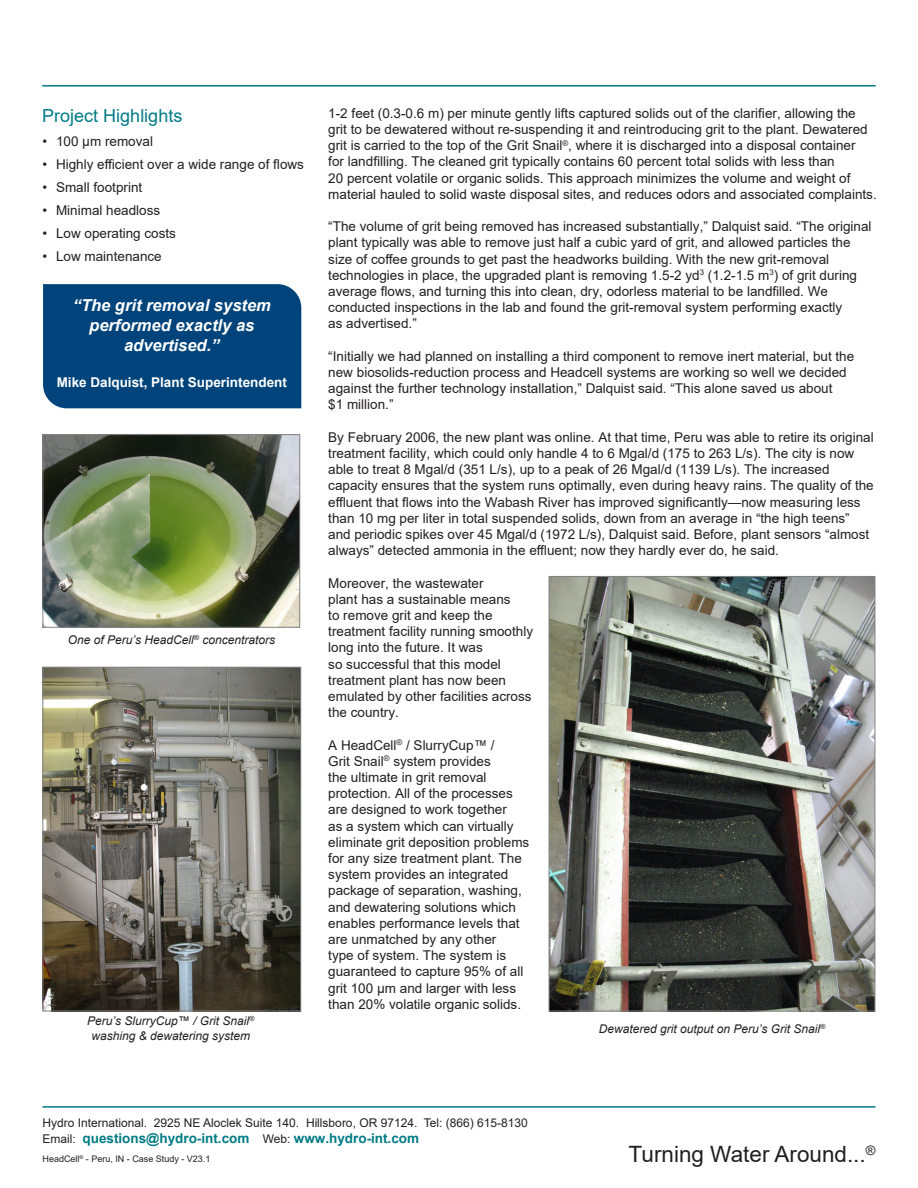
<style>
.page{position:relative;width:918px;height:1188px;background:#fff}
.page>*{position:absolute;margin:0;border:0;box-sizing:border-box;transform-origin:0 0}
.t1{font:22.5px "Arial";color:#231f20}
.L2_Title{font:18px "Arial";color:#007b85}
.t2{font:italic 700 16.5px/19.8px "Arial";color:#fff;text-align:center}
.Gray_Body_Text{font:13.5px/16.2px "Arial";color:#231f20}
.t3{font:700 13.5px "Arial";color:#007b85}
.t4{font:700 13.5px "Arial";color:#fff}
.WW_caption_text{font:italic 12px "Arial";color:#231f20}
.t5{font:12px "Arial";color:#231f20}
.t6{font:9px "Arial";color:#231f20}
.s1{font-weight:400;font-size:12px;color:#231f20}
</style>
<div class="page">
<hr style="left:43px;top:1106px;width:832px;height:2px;background:#007b85">
<hr style="left:42px;top:85px;width:834px;height:2px;background:#007b85">
<img style="left:551px;top:578px;width:322px;height:431px">
<div style="left:549px;top:576px;width:326px;height:435px;border:1px solid #828282"></div>
<img style="left:45px;top:436px;width:253px;height:189px">
<div style="left:43px;top:434px;width:257px;height:193px;border:1px solid #828282"></div>
<img style="left:45px;top:669px;width:254px;height:340px">
<div style="left:43px;top:667px;width:258px;height:344px;border:1px solid #828282"></div>
<div style="left:43px;top:284px;width:258px;height:124px;background:#00447b"></div>
<p class="L2_Title" style="left:42px;top:103px;width:142px">Project Highlights</p>
<p class="Gray_Body_Text" style="left:43px;top:134px;width:112px">• 100 µm removal</p>
<p class="Gray_Body_Text" style="left:43px;top:156px;width:263px">• Highly efficient over a wide range of flows</p>
<p class="Gray_Body_Text" style="left:43px;top:179px;width:101px">• Small footprint</p>
<p class="Gray_Body_Text" style="left:43px;top:202px;width:119px">• Minimal headloss</p>
<p class="Gray_Body_Text" style="left:43px;top:225px;width:135px">• Low operating costs</p>
<p class="Gray_Body_Text" style="left:43px;top:248px;width:121px">• Low maintenance</p>
<p class="t2" style="left:73px;top:296px;width:200px">“The grit removal system performed exactly as advertised.”</p>
<p class="t4" style="left:57px;top:372px;width:232px">Mike Dalquist, Plant Superintendent</p>
<p class="WW_caption_text" style="left:68px;top:632px;width:209px">One of Peru’s HeadCell<sup>®</sup> concentrators</p>
<p class="WW_caption_text" style="left:87px;top:1013px;width:169px">Peru’s SlurryCup™ / Grit Snail<sup>®</sup></p>
<p class="WW_caption_text" style="left:91px;top:1028px;width:160px">washing &amp; dewatering system</p>
<p class="Gray_Body_Text" style="left:328px;top:105px;width:550px">1-2 feet (0.3-0.6 m) per minute gently lifts captured solids out of the clarifier, allowing the grit to be dewatered without re-suspending it and reintroducing grit to the plant. Dewatered grit is carried to the top of the Grit Snail<sup>®</sup>, where it is discharged into a disposal container<br>for landfilling. The cleaned grit typically contains 60 percent total solids with less than<br>20 percent volatile or organic solids. This approach minimizes the volume and weight of material hauled to solid waste disposal sites, and reduces odors and associated complaints.</p>
<p class="Gray_Body_Text" style="left:328px;top:218px;width:545px">“The volume of grit being removed has increased substantially,” Dalquist said. “The original plant typically was able to remove just half a cubic yard of grit, and allowed particles the size of coffee grounds to get past the headworks building. With the new grit-removal technologies in place, the upgraded plant is removing 1.5-2 yd<sup>3</sup> (1.2-1.5 m<sup>3</sup>) of grit during average flows, and turning this into clean, dry, odorless material to be landfilled. We conducted inspections in the lab and found the grit-removal system performing exactly<br>as advertised.”</p>
<p class="Gray_Body_Text" style="left:328px;top:348px;width:527px">“Initially we had planned on installing a third component to remove inert material, but the new biosolids-reduction process and Headcell systems are working so well we decided against the further technology installation,” Dalquist said. “This alone saved us about<br>$1 million.”</p>
<p class="Gray_Body_Text" style="left:328px;top:429px;width:547px">By February 2006, the new plant was online. At that time, Peru was able to retire its original treatment facility, which could only handle 4 to 6 Mgal/d (175 to 263 L/s). The city is now able to treat 8 Mgal/d (351 L/s), up to a peak of 26 Mgal/d (1139 L/s). The increased capacity ensures that the system runs optimally, even during heavy rains. The quality of the effluent that flows into the Wabash River has improved significantly—now measuring less than 10 mg per liter in total suspended solids, down from an average in “the high teens” and periodic spikes over 45 Mgal/d (1972 L/s), Dalquist said. Before, plant sensors “almost always” detected ammonia in the effluent; now they hardly ever do, he said.</p>
<p class="Gray_Body_Text" style="left:328px;top:575px;width:206px">Moreover, the wastewater<br>plant has a sustainable means<br>to remove grit and keep the treatment facility running smoothly long into the future. It was<br>so successful that this model treatment plant has now been emulated by other facilities across the country.</p>
<p class="Gray_Body_Text" style="left:328px;top:737px;width:203px">A HeadCell<sup>®</sup> / SlurryCup™ /<br>Grit Snail<sup>®</sup> system provides<br>the ultimate in grit removal protection. All of the processes are designed to work together<br>as a system which can virtually eliminate grit deposition problems for any size treatment plant. The system provides an integrated package of separation, washing, and dewatering solutions which enables performance levels that are unmatched by any other<br>type of system. The system is guaranteed to capture 95% of all grit 100 µm and larger with less than 20% volatile organic solids.</p>
<p class="WW_caption_text" style="left:599px;top:1021px;width:228px">Dewatered grit output on Peru’s Grit Snail<sup>®</sup></p>
<p class="t5" style="left:43px;top:1115px;width:487px">Hydro International. 2925 NE Aloclek Suite 140. Hillsboro, OR 97124. Tel: (866) 615-8130</p>
<p class="t3" style="left:43px;top:1129px;width:378px"><span class="s1">Email:</span> questions@hydro-int.com <span class="s1">Web:</span> www.hydro-int.com</p>
<p class="t6" style="left:43px;top:1153px;width:169px">HeadCell<sup>®</sup> - Peru, IN - Case Study - V23.1</p>
<h1 class="t1" style="left:629px;top:1139px;width:248px">Turning Water Around...<sup>®</sup></h1>
</div>
